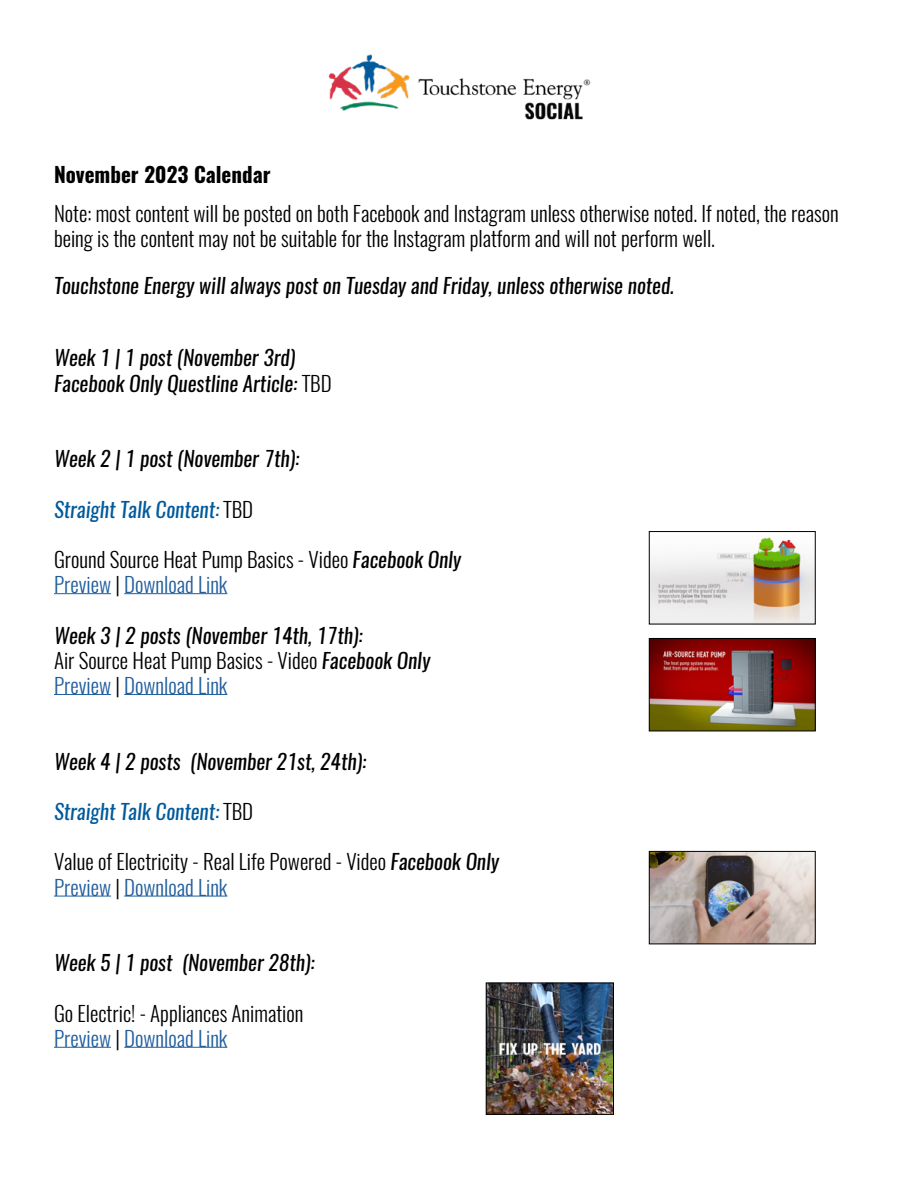
<style>
.page{position:relative;width:918px;height:1188px;background:#fff}
.page>*{position:absolute;margin:0;border:0;box-sizing:border-box;transform-origin:0 0}
.t1{font:300 21px/25.2px "Oswald";color:#000}
.t2{font:italic 21px/25.2px "Oswald";color:#000}
.t3{font:italic 21px "Oswald";color:#005a9c}
.t4{font:700 21px "Oswald";color:#000}
.s1{font-weight:300;font-style:normal}
.s2{font-weight:300;font-style:normal;color:#000}
.s3{font-weight:400;font-style:italic}
.s4{color:#215e9e}
.s5{font-weight:300;font-style:normal;color:#215e9e}
</style>
<div class="page">
<img style="left:328px;top:54px;width:263px;height:66px">
<hr style="left:54px;top:593px;width:57px;height:1px;background:#215e9e">
<hr style="left:124px;top:593px;width:103px;height:1px;background:#215e9e">
<hr style="left:54px;top:694px;width:57px;height:1px;background:#215e9e">
<hr style="left:124px;top:694px;width:103px;height:1px;background:#215e9e">
<hr style="left:54px;top:896px;width:57px;height:1px;background:#215e9e">
<hr style="left:124px;top:896px;width:103px;height:1px;background:#215e9e">
<hr style="left:54px;top:1047px;width:57px;height:1px;background:#215e9e">
<hr style="left:124px;top:1047px;width:103px;height:1px;background:#215e9e">
<img style="left:651px;top:853px;width:162px;height:89px">
<div style="left:649px;top:851px;width:166px;height:93px;border:1px solid #000"></div>
<img style="left:488px;top:985px;width:124px;height:128px">
<div style="left:486px;top:983px;width:128px;height:132px;border:1px solid #000"></div>
<img style="left:651px;top:640px;width:162px;height:89px">
<div style="left:649px;top:638px;width:166px;height:93px;border:1px solid #000"></div>
<img style="left:651px;top:537px;width:162px;height:85px">
<div style="left:649px;top:531px;width:166px;height:93px;border:1px solid #000"></div>
<p class="t4" style="left:54px;top:160px;width:218px">November 2023 Calendar</p>
<p class="t1" style="left:54px;top:201px;width:786px">Note: most content will be posted on both Facebook and Instagram unless otherwise noted. If noted, the reason being is the content may not be suitable for the Instagram platform and will not perform well.</p>
<p class="t2" style="left:54px;top:273px;width:622px">Touchstone Energy will always post on Tuesday and Friday, unless otherwise noted.</p>
<p class="t2" style="left:54px;top:345px;width:279px">Week 1 | 1 post (November 3rd)<br>Facebook Only Questline Article: <span class="s1">TBD</span></p>
<p class="t2" style="left:54px;top:446px;width:247px">Week 2 | 1 post (November 7th):</p>
<p class="t3" style="left:54px;top:494px;width:201px">Straight Talk Content: <span class="s2">TBD</span></p>
<p class="t1" style="left:54px;top:547px;width:409px">Ground Source Heat Pump Basics - Video <span class="s3">Facebook Only<br></span><span class="s4">Preview</span> | <span class="s4">Download Link</span></p>
<p class="t2" style="left:54px;top:622px;width:378px">Week 3 | 2 posts (November 14th, 17th):<br><span class="s1">Air Source Heat Pump Basics - Video</span> Facebook Only<br><span class="s5">Preview</span> <span class="s1">|</span> <span class="s5">Download Link</span></p>
<p class="t2" style="left:54px;top:748px;width:314px">Week 4 | 2 posts (November 21st, 24th):</p>
<p class="t3" style="left:54px;top:797px;width:201px">Straight Talk Content: <span class="s2">TBD</span></p>
<p class="t1" style="left:54px;top:849px;width:447px">Value of Electricity - Real Life Powered - Video <span class="s3">Facebook Only<br></span><span class="s4">Preview</span> | <span class="s4">Download Link</span></p>
<p class="t2" style="left:54px;top:950px;width:262px">Week 5 | 1 post (November 28th):</p>
<p class="t1" style="left:54px;top:1000px;width:251px">Go Electric! - Appliances Animation<br><span class="s4">Preview</span> | <span class="s4">Download Link</span></p>
</div>
